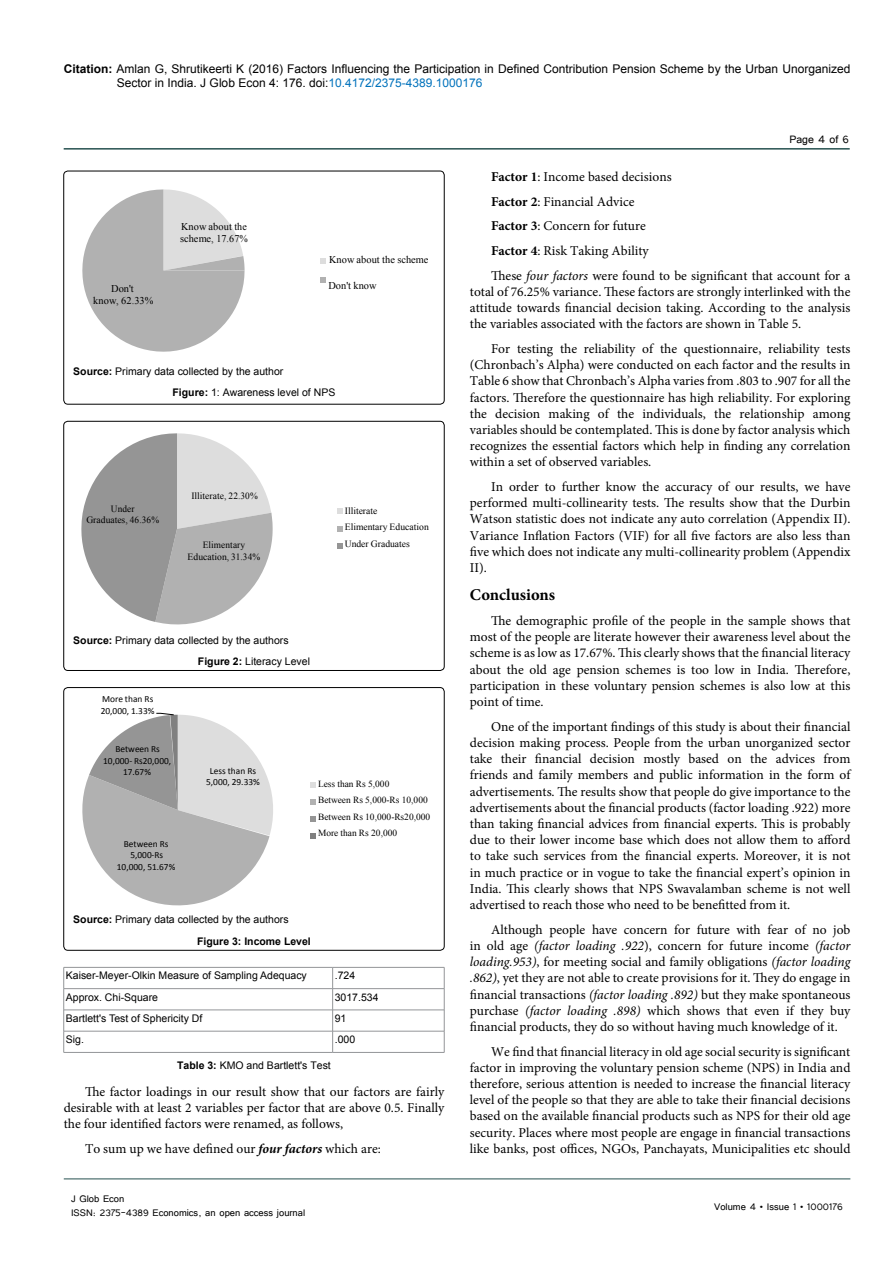
<style>
.page{position:relative;width:893px;height:1263px;background:#fff}
.page>*{position:absolute;margin:0;border:0;box-sizing:border-box;transform-origin:0 0}
.Hedding{font:700 16.5px "Minion Pro";color:#000}
.t1{font:13.5px/16.2px "Minion Pro";color:#000;text-align:justify}
.t2{font:13.5px "Tunga";color:#000}
.t3{font:12px/14.4px "Arial";color:#000}
.t4{font:12px/14.4px "Tunga";color:#000}
.t5{font:10.5px "Arial";color:#000}
.t6{font:700 10.5px "Arial";color:#000}
.t7{font:10.35px/12px "Times New Roman";letter-spacing:.005em;color:#000}
.t8{font:9.6px/16.6px "Times New Roman";color:#000;text-align:center}
.t9{font:9.45px/11.6px "Calibri";color:#000;text-align:center}
.t10{font:9.45px/16.4px "Times New Roman";letter-spacing:.005em;color:#000}
.s1{font-weight:700}
.s2{color:#0072bc}
.s3{font-weight:700;font-style:italic}
.s4{font-style:italic}
</style>
<div class="page">
<hr style="left:64px;top:1179px;width:786px;height:1px;background:#265150">
<hr style="left:64px;top:148px;width:786px;height:2px;background:#265150">
<hr style="left:64px;top:967px;width:269px;height:1px;background:#939598">
<hr style="left:333px;top:967px;width:111px;height:1px;background:#939598">
<hr style="left:64px;top:988px;width:269px;height:1px;background:#939598">
<hr style="left:333px;top:988px;width:111px;height:1px;background:#939598">
<hr style="left:64px;top:1010px;width:269px;height:1px;background:#939598">
<hr style="left:333px;top:1010px;width:111px;height:1px;background:#939598">
<hr style="left:64px;top:1031px;width:269px;height:1px;background:#939598">
<svg style="left:63px;top:967px;width:1px;height:85px"></svg>
<hr style="left:333px;top:1031px;width:111px;height:1px;background:#939598">
<svg style="left:332px;top:967px;width:1px;height:85px"></svg>
<svg style="left:444px;top:967px;width:1px;height:85px"></svg>
<hr style="left:64px;top:1052px;width:269px;height:1px;background:#939598">
<hr style="left:333px;top:1052px;width:111px;height:1px;background:#939598">
<div style="left:64px;top:171px;width:380px;height:233px;border:1px solid #000;border-radius:4px"></div>
<svg style="left:82px;top:189px;width:244px;height:163px"></svg>
<div style="left:64px;top:421px;width:380px;height:249px;border:1px solid #000;border-radius:4px"></div>
<svg style="left:81px;top:433px;width:262px;height:192px"></svg>
<div style="left:64px;top:687px;width:380px;height:263px;border:1px solid #000;border-radius:4px"></div>
<svg style="left:82px;top:712px;width:234px;height:194px"></svg>
<p class="t3" style="left:117px;top:61px;width:735px;text-indent:-53px"><span class="s1">Citation:</span> Amlan G, Shrutikeerti K (2016) Factors Influencing the Participation in Defined Contribution Pension Scheme by the Urban Unorganized<br>Sector in India. J Glob Econ 4: 176. doi:<span class="s2">10.4172/2375-4389.1000176</span></p>
<p class="t7" style="left:180px;top:221px;width:69px">Know about the scheme, 17.67%</p>
<p class="t7" style="left:329px;top:254px;width:101px">Know about the scheme</p>
<p class="t7" style="left:93px;top:282px;width:62px;text-align:center">Don't<br>know, 62.33%</p>
<p class="t7" style="left:328px;top:280px;width:50px">Don't know</p>
<p class="t5" style="left:73px;top:364px;width:212px"><span class="s1">Source:</span> Primary data collected by the author</p>
<p class="t5" style="left:173px;top:385px;width:164px"><span class="s1">Figure:</span> 1: Awareness level of NPS</p>
<p class="t8" style="left:86px;top:503px;width:74px;line-height:11.1px">Under<br>Graduates, 46.36%</p>
<p class="t8" style="left:191px;top:487px;width:68px">Illiterate, 22.30%</p>
<p class="t8" style="left:188px;top:539px;width:74px;line-height:11.7px">Elimentary<br>Education, 31.34%</p>
<p class="t8" style="left:345px;top:502px;width:86px;text-align:left">Illiterate<br>Elimentary Education<br>Under Graduates</p>
<p class="t5" style="left:73px;top:633px;width:217px"><span class="s1">Source:</span> Primary data collected by the authors</p>
<p class="t5" style="left:198px;top:654px;width:114px"><span class="s1">Figure 2:</span> Literacy Level</p>
<p class="t9" style="left:101px;top:693px;width:55px;text-align:left">More than Rs<br>20,000, 1.33%</p>
<p class="t9" style="left:103px;top:743px;width:69px">Between Rs<br>10,000- Rs20,000,<br>17.67%</p>
<p class="t9" style="left:206px;top:765px;width:55px">Less than Rs<br>5,000, 29.33%</p>
<p class="t9" style="left:117px;top:838px;width:60px">Between Rs<br>5,000-Rs<br>10,000, 51.67%</p>
<p class="t10" style="left:318px;top:775px;width:114px">Less than Rs 5,000<br>Between Rs 5,000-Rs 10,000<br>Between Rs 10,000-Rs20,000<br>More than Rs 20,000</p>
<p class="t5" style="left:73px;top:913px;width:217px"><span class="s1">Source:</span> Primary data collected by the authors</p>
<p class="t6" style="left:197px;top:934px;width:115px">Figure 3: Income Level</p>
<p class="t5" style="left:66px;top:969px;width:243px">Kaiser-Meyer-Olkin Measure of Sampling Adequacy</p>
<p class="t5" style="left:335px;top:969px;width:22px">.724</p>
<p class="t5" style="left:66px;top:990px;width:94px">Approx. Chi-Square</p>
<p class="t5" style="left:335px;top:990px;width:45px">3017.534</p>
<p class="t5" style="left:66px;top:1011px;width:138px">Bartlett's Test of Sphericity Df</p>
<p class="t5" style="left:335px;top:1011px;width:13px">91</p>
<p class="t5" style="left:66px;top:1032px;width:20px">Sig.</p>
<p class="t5" style="left:335px;top:1032px;width:22px">.000</p>
<p class="t5" style="left:177px;top:1059px;width:155px"><span class="s1">Table 3:</span> KMO and Bartlett's Test</p>
<p class="t1" style="left:64px;top:1083px;width:382px;text-indent:21px">The factor loadings in our result show that our factors are fairly desirable with at least 2 variables per factor that are above 0.5. Finally the four identified factors were renamed, as follows,</p>
<p class="t1" style="left:85px;top:1140px;width:297px">To sum up we have defined our <span class="s3">four factors</span> which are:</p>
<p class="t4" style="left:71px;top:1190px;width:236px">J Glob Econ<br>ISSN: 2375-4389 Economics, an open access journal</p>
<p class="t2" style="left:789px;top:131px;width:61px">Page 4 of 6</p>
<p class="t1" style="left:491px;top:168px;width:182px"><span class="s1">Factor 1</span>: Income based decisions</p>
<p class="t1" style="left:491px;top:193px;width:145px"><span class="s1">Factor 2</span>: Financial Advice</p>
<p class="t1" style="left:491px;top:218px;width:156px"><span class="s1">Factor 3</span>: Concern for future</p>
<p class="t1" style="left:491px;top:243px;width:159px"><span class="s1">Factor 4</span>: Risk Taking Ability</p>
<p class="t1" style="left:470px;top:267px;width:382px;text-indent:21px">These <span class="s4">four factors</span> were found to be significant that account for a total of 76.25% variance. These factors are strongly interlinked with the attitude towards financial decision taking. According to the analysis the variables associated with the factors are shown in Table 5.</p>
<p class="t1" style="left:470px;top:341px;width:382px;text-indent:21px">For testing the reliability of the questionnaire, reliability tests (Chronbach’s Alpha) were conducted on each factor and the results in Table 6 show that Chronbach’s Alpha varies from .803 to .907 for all the factors. Therefore the questionnaire has high reliability. For exploring the decision making of the individuals, the relationship among variables should be contemplated. This is done by factor analysis which recognizes the essential factors which help in finding any correlation within a set of observed variables.</p>
<p class="t1" style="left:470px;top:479px;width:382px;text-indent:21px">In order to further know the accuracy of our results, we have performed multi-collinearity tests. The results show that the Durbin Watson statistic does not indicate any auto correlation (Appendix II).<br>Variance Inflation Factors (VIF) for all five factors are also less than five which does not indicate any multi-collinearity problem (Appendix II).</p>
<p class="Hedding" style="left:470px;top:583px;width:87px">Conclusions</p>
<p class="t1" style="left:470px;top:613px;width:382px;text-indent:21px">The demographic profile of the people in the sample shows that most of the people are literate however their awareness level about the scheme is as low as 17.67%. This clearly shows that the financial literacy about the old age pension schemes is too low in India. Therefore, participation in these voluntary pension schemes is also low at this point of time.</p>
<p class="t1" style="left:470px;top:718px;width:382px;text-indent:21px">One of the important findings of this study is about their financial decision making process. People from the urban unorganized sector take their financial decision mostly based on the advices from friends and family members and public information in the form of advertisements. The results show that people do give importance to the advertisements about the financial products (factor loading .922) more than taking financial advices from financial experts. This is probably due to their lower income base which does not allow them to afford to take such services from the financial experts. Moreover, it is not in much practice or in vogue to take the financial expert’s opinion in India. This clearly shows that NPS Swavalamban scheme is not well advertised to reach those who need to be benefitted from it.</p>
<p class="t1" style="left:470px;top:921px;width:382px;text-indent:21px">Although people have concern for future with fear of no job in old age <span class="s4">(factor loading .922</span>), concern for future income <span class="s4">(factor loading.953)</span>, for meeting social and family obligations <span class="s4">(factor loading .862)</span>, yet they are not able to create provisions for it. They do engage in financial transactions <span class="s4">(factor loading .892)</span> but they make spontaneous purchase <span class="s4">(factor loading .898)</span> which shows that even if they buy financial products, they do so without having much knowledge of it.</p>
<p class="t1" style="left:470px;top:1043px;width:382px;text-indent:21px">We find that financial literacy in old age social security is significant factor in improving the voluntary pension scheme (NPS) in India and therefore, serious attention is needed to increase the financial literacy level of the people so that they are able to take their financial decisions based on the available financial products such as NPS for their old age security. Places where most people are engage in financial transactions like banks, post offices, NGOs, Panchayats, Municipalities etc should</p>
<p class="t4" style="left:714px;top:1199px;width:130px">Volume 4 • Issue 1 • 1000176</p>
</div>
